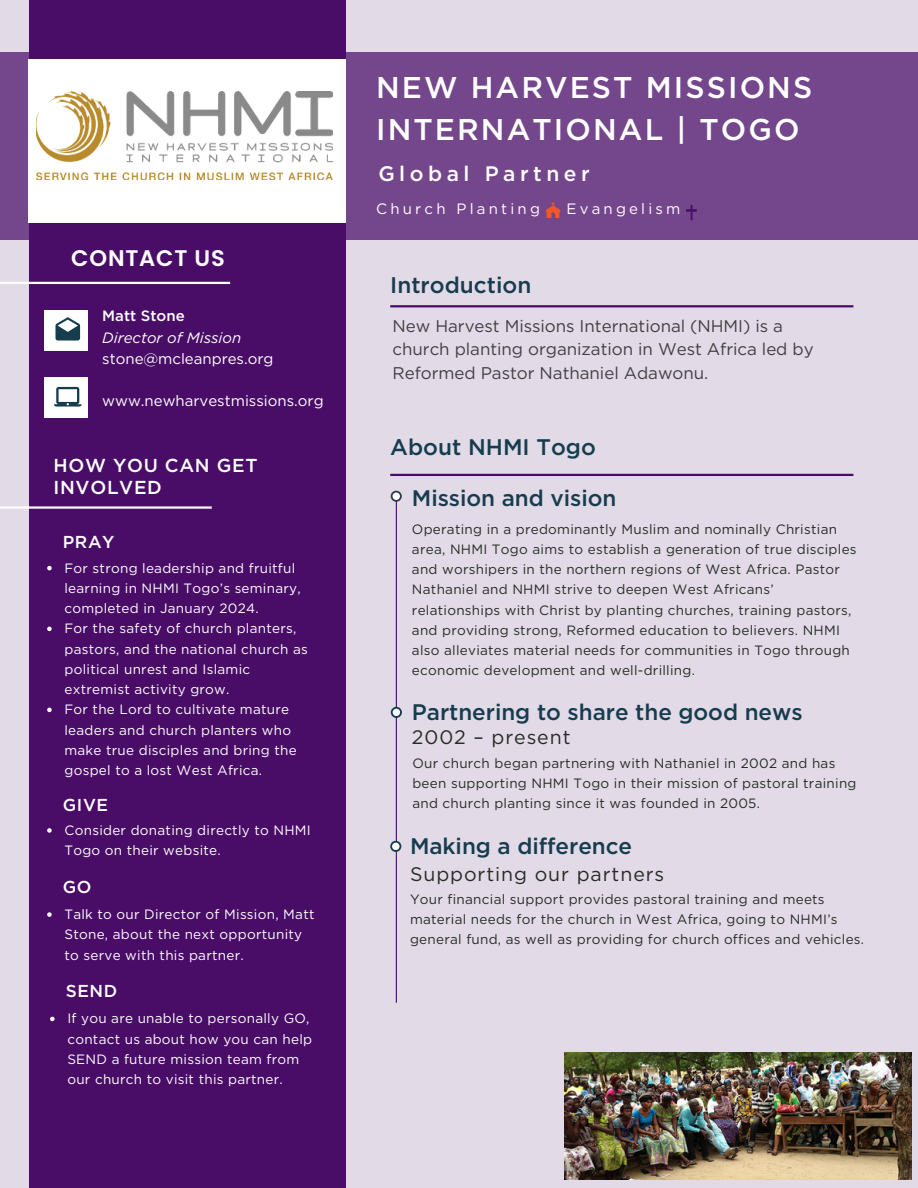
<style>
.page{position:relative;width:918px;height:1188px;background:#e3dae8}
.page>*{position:absolute;margin:0;border:0;box-sizing:border-box;transform-origin:0 0}
.t1{font:500 30px/41.7px "Gotham";letter-spacing:.07em;color:#fff}
.t2{font:500 22.65px "Gotham";color:#163d4e}
.t3{font:500 22.5px "Gotham";letter-spacing:-.005em;color:#163d4e}
.t4{font:600 22.5px "Poppins";letter-spacing:.035em;color:#fff}
.t5{font:500 21px "Gotham";letter-spacing:.215em;color:#fff}
.t6{font:19.5px "Gotham";letter-spacing:.045em;color:#252c24}
.t7{font:500 18.75px/22.5px "Gotham";letter-spacing:.035em;color:#fff}
.t8{font:500 17.25px "Gotham";letter-spacing:.035em;color:#fff}
.t9{font:16.95px/23.7px "Gotham";letter-spacing:-.005em;color:#414042}
.t10{font:15px "Gotham";color:#fff}
.t11{font:15px "Gotham";letter-spacing:.215em;color:#fff}
.t12{font:italic 15px "Gotham";color:#fff}
.t13{font:500 15px "Gotham";color:#fff}
.t14{font:13.5px/20.2px "Gotham";letter-spacing:.02em;color:#252c24}
.t15{font:13.5px/20.2px "Gotham";letter-spacing:.02em;color:#fff}
</style>
<div class="page">
<div style="left:29px;top:0;width:316px;height:1188px;background:#490d67"></div>
<div style="left:0;top:52px;width:918px;height:188px;background:#74468b"></div>
<hr style="left:390px;top:474px;width:463px;height:2px;background:#490d67">
<hr style="left:396px;top:496px;width:1px;height:507px;background:#490d67">
<svg style="left:391px;top:491px;width:11px;height:11px"></svg>
<div style="left:393px;top:493px;width:7px;height:7px;background:#fff;border-radius:50%"></div>
<div style="left:29px;top:59px;width:316px;height:163px;background:#fff"></div>
<img style="left:36px;top:92px;width:296px;height:88px">
<hr style="left:0;top:282px;width:230px;height:2px;background:#fff">
<div style="left:44px;top:377px;width:44px;height:41px;background:#fff"></div>
<svg style="left:54px;top:387px;width:28px;height:20px"></svg>
<hr style="left:390px;top:305px;width:463px;height:2px;background:#490d67">
<svg style="left:390px;top:841px;width:11px;height:11px"></svg>
<div style="left:392px;top:843px;width:8px;height:7px;background:#fff;border-radius:50%"></div>
<svg style="left:391px;top:707px;width:11px;height:11px"></svg>
<div style="left:393px;top:709px;width:7px;height:7px;background:#fff;border-radius:50%"></div>
<img style="left:565px;top:1052px;width:346px;height:128px">
<hr style="left:0;top:506px;width:212px;height:3px;background:#fff">
<svg style="left:47px;top:912px;width:5px;height:5px"></svg>
<svg style="left:47px;top:566px;width:5px;height:4px"></svg>
<svg style="left:47px;top:627px;width:5px;height:4px"></svg>
<svg style="left:47px;top:708px;width:5px;height:4px"></svg>
<svg style="left:47px;top:828px;width:5px;height:5px"></svg>
<img style="left:680px;top:201px;width:22px;height:22px">
<img style="left:539px;top:197px;width:26px;height:23px">
<svg style="left:50px;top:1017px;width:5px;height:4px"></svg>
<div style="left:44px;top:310px;width:44px;height:41px;background:#fff"></div>
<svg style="left:55px;top:317px;width:25px;height:24px"></svg>
<h3 class="t4" style="left:71px;top:246px;width:155px">CONTACT US</h3>
<p class="t13" style="left:102px;top:306px;width:84px">Matt Stone</p>
<p class="t12" style="left:102px;top:328px;width:141px">Director of Mission</p>
<p class="t10" style="left:102px;top:349px;width:173px">stone@mcleanpres.org</p>
<p class="t10" style="left:102px;top:391px;width:223px">www.newharvestmissions.org</p>
<h3 class="t7" style="left:54px;top:453px;width:205px">HOW YOU CAN GET<br>INVOLVED</h3>
<p class="t8" style="left:63px;top:531px;width:53px">PRAY</p>
<p class="t15" style="left:64px;top:557px;width:245px">For strong leadership and fruitful learning in NHMI Togo’s seminary, completed in January 2024.<br>For the safety of church planters, pastors, and the national church as political unrest and Islamic extremist activity grow.<br>For the Lord to cultivate mature leaders and church planters who make true disciples and bring the gospel to a lost West Africa.</p>
<p class="t8" style="left:63px;top:794px;width:47px">GIVE</p>
<p class="t15" style="left:64px;top:820px;width:248px">Consider donating directly to NHMI<br>Togo on their website.</p>
<p class="t8" style="left:63px;top:876px;width:30px">GO</p>
<p class="t15" style="left:64px;top:904px;width:252px">Talk to our Director of Mission, Matt<br>Stone, about the next opportunity to serve with this partner.</p>
<p class="t8" style="left:66px;top:980px;width:53px">SEND</p>
<p class="t15" style="left:67px;top:1008px;width:246px">If you are unable to personally GO, contact us about how you can help<br>SEND a future mission team from our church to visit this partner.</p>
<h1 class="t1" style="left:376px;top:66px;width:438px">NEW HARVEST MISSIONS<br>INTERNATIONAL | TOGO</h1>
<h3 class="t5" style="left:378px;top:159px;width:213px">Global Partner</h3>
<p class="t11" style="left:376px;top:199px;width:165px">Church Planting</p>
<p class="t11" style="left:566px;top:199px;width:116px">Evangelism</p>
<h2 class="t2" style="left:390px;top:271px;width:143px">Introduction</h2>
<p class="t9" style="left:393px;top:314px;width:423px">New Harvest Missions International (NHMI) is a church planting organization in West Africa led by<br>Reformed Pastor Nathaniel Adawonu.</p>
<h2 class="t2" style="left:390px;top:432px;width:207px">About NHMI Togo</h2>
<h3 class="t3" style="left:412px;top:484px;width:206px">Mission and vision</h3>
<p class="t14" style="left:412px;top:518px;width:446px">Operating in a predominantly Muslim and nominally Christian area, NHMI Togo aims to establish a generation of true disciples and worshipers in the northern regions of West Africa. Pastor Nathaniel and NHMI strive to deepen West Africans’ relationships with Christ by planting churches, training pastors, and providing strong, Reformed education to believers. NHMI also alleviates material needs for communities in Togo through economic development and well-drilling.</p>
<h3 class="t3" style="left:412px;top:698px;width:392px">Partnering to share the good news</h3>
<h3 class="t6" style="left:412px;top:725px;width:160px">2002 – present</h3>
<p class="t14" style="left:412px;top:753px;width:446px">Our church began partnering with Nathaniel in 2002 and has been supporting NHMI Togo in their mission of pastoral training and church planting since it was founded in 2005.</p>
<h3 class="t3" style="left:410px;top:831px;width:224px">Making a difference</h3>
<h3 class="t6" style="left:410px;top:861px;width:256px">Supporting our partners</h3>
<p class="t14" style="left:410px;top:889px;width:456px">Your financial support provides pastoral training and meets material needs for the church in West Africa, going to NHMI’s general fund, as well as providing for church offices and vehicles.</p>
</div>
